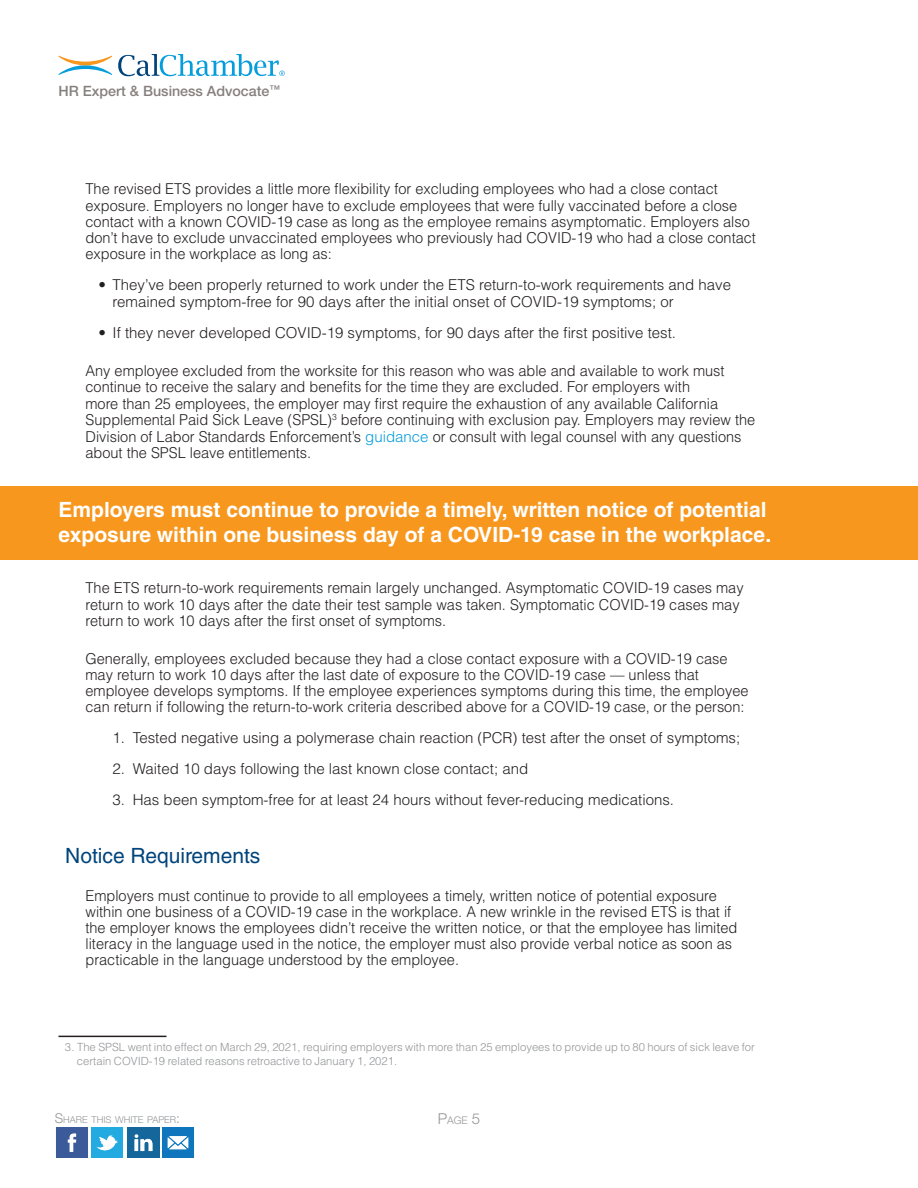
<style>
.page{position:relative;width:918px;height:1188px;background:#fff}
.page>*{position:absolute;margin:0;border:0;box-sizing:border-box;transform-origin:0 0}
.t1{font:700 21px/25.2px "Helvetica LT Std";color:#fff}
.t2{font:21px "Helvetica LT Std";color:#00447b}
.t3{font:300 15px/16.2px "Helvetica LT Std";color:#231f20}
.t4{font:500 14.25px "Helvetica Neue LT Std";color:#867f7c}
.t5{font:300 11.25px/14.2px "Helvetica LT Std";color:#939598}
.t6{font:300 10.5px "Helvetica Neue LT Std";color:#939598}
.t7{font:300 9.45px "Helvetica Neue LT Std";color:#939598}
.s1{color:#069ddc}
.s2{font-size:13.5px}
.s3{font-size:15px}
</style>
<div class="page">
<svg style="left:59px;top:56px;width:53px;height:19px"></svg>
<svg style="left:118px;top:54px;width:167px;height:22px"></svg>
<img style="left:56px;top:1127px;width:138px;height:30px">
<hr style="left:58px;top:1036px;width:108px;height:1px;background:#231f20">
<div style="left:0;top:486px;width:918px;height:74px;background:#f7971d"></div>
<p class="t4" style="left:59px;top:83px;width:223px">HR Expert &amp; Business Advocate<sup>™</sup></p>
<p class="t3" style="left:86px;top:181px;width:672px">The revised ETS provides a little more flexibility for excluding employees who had a close contact exposure. Employers no longer have to exclude employees that were fully vaccinated before a close contact with a known COVID-19 case as long as the employee remains asymptomatic. Employers also don’t have to exclude unvaccinated employees who previously had COVID-19 who had a close contact exposure in the workplace as long as:</p>
<p class="t3" style="left:112px;top:276px;width:620px;line-height:17.4px;text-indent:-14px">• They’ve been properly returned to work under the ETS return-to-work requirements and have remained symptom-free for 90 days after the initial onset of COVID-19 symptoms; or</p>
<p class="t3" style="left:98px;top:325px;width:579px">• If they never developed COVID-19 symptoms, for 90 days after the first positive test.</p>
<p class="t3" style="left:86px;top:362px;width:671px">Any employee excluded from the worksite for this reason who was able and available to work must continue to receive the salary and benefits for the time they are excluded. For employers with<br>more than 25 employees, the employer may first require the exhaustion of any available California Supplemental Paid Sick Leave (SPSL)<sup>3</sup> before continuing with exclusion pay. Employers may review the Division of Labor Standards Enforcement’s <span class="s1">guidance</span> or consult with legal counsel with any questions about the SPSL leave entitlements.</p>
<h1 class="t1" style="left:58px;top:496px;width:714px">Employers must continue to provide a timely, written notice of potential exposure within one business day of a COVID-19 case in the workplace.</h1>
<p class="t3" style="left:86px;top:580px;width:660px">The ETS return-to-work requirements remain largely unchanged. Asymptomatic COVID-19 cases may return to work 10 days after the date their test sample was taken. Symptomatic COVID-19 cases may return to work 10 days after the first onset of symptoms.</p>
<p class="t3" style="left:86px;top:650px;width:665px">Generally, employees excluded because they had a close contact exposure with a COVID-19 case may return to work 10 days after the last date of exposure to the COVID-19 case — unless that employee develops symptoms. If the employee experiences symptoms during this time, the employee can return if following the return-to-work criteria described above for a COVID-19 case, or the person:</p>
<p class="t3" style="left:112px;top:730px;width:629px">1. Tested negative using a polymerase chain reaction (PCR) test after the onset of symptoms;</p>
<p class="t3" style="left:112px;top:760px;width:417px">2. Waited 10 days following the last known close contact; and</p>
<p class="t3" style="left:112px;top:791px;width:563px">3. Has been symptom-free for at least 24 hours without fever-reducing medications.</p>
<h1 class="t2" style="left:65px;top:843px;width:197px">Notice Requirements</h1>
<p class="t3" style="left:86px;top:887px;width:654px">Employers must continue to provide to all employees a timely, written notice of potential exposure within one business of a COVID-19 case in the workplace. A new wrinkle in the revised ETS is that if the employer knows the employees didn’t receive the written notice, or that the employee has limited literacy in the language used in the notice, the employer must also provide verbal notice as soon as practicable in the language understood by the employee.</p>
<p class="t5" style="left:77px;top:1039px;width:680px;text-indent:-12px">3. The SPSL went into effect on March 29, 2021, requiring employers with more than 25 employees to provide up to 80 hours of sick leave for certain COVID-19 related reasons retroactive to January 1, 2021.</p>
<p class="t7" style="left:55px;top:1114px;width:127px"><span class="s2">S</span>HARE THIS WHITE PAPER<span class="s2">:</span></p>
<p class="t6" style="left:438px;top:1114px;width:44px"><span class="s3">P</span>AGE <span class="s3">5</span></p>
</div>
